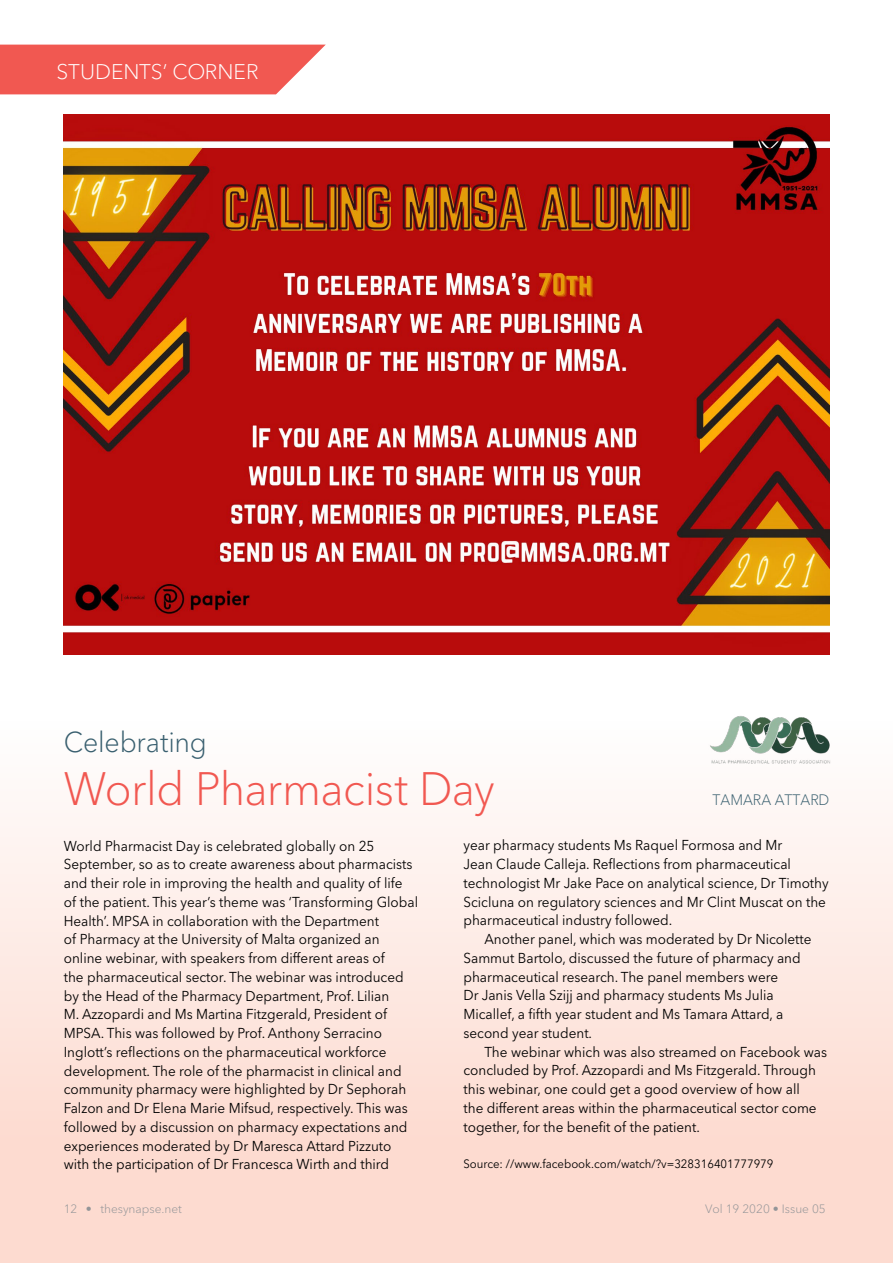
<style>
.page{position:relative;width:893px;height:1263px;background:#fff}
.page>*{position:absolute;margin:0;border:0;box-sizing:border-box;transform-origin:0 0}
.Title_02{font:300 46.35px "Avenir Next LT Pro";letter-spacing:-.015em;color:#f15851;scale:.95 1}
.Title_03{font:300 28.35px "Avenir Next LT Pro";letter-spacing:-.005em;color:#395f6f;scale:.95 1}
.t1{font:300 21px "Avenir Next LT Pro";color:#fff}
.Author{font:300 15px "Avenir Next LT Pro";color:#395f6f;scale:.95 1}
.Body{font:14.25px/18.8px "Avenir Next LT Pro";color:#000;scale:.95 1}
.Body_Indent{font:14.25px/18.8px "Avenir Next LT Pro";color:#000;scale:.95 1}
.t2{font:12px "Avenir Next LT Pro";color:#000;scale:.95 1}
.t3{font:300 12px "Avenir Next LT Pro";color:#939598}
</style>
<div class="page">
<div style="left:0;top:721px;width:893px;height:542px;background:linear-gradient(to bottom,#fefcfc,#fdd5c8)"></div>
<img style="left:708px;top:716px;width:125px;height:48px">
<img style="left:64px;top:115px;width:765px;height:539px">
<svg style="left:0;top:45px;width:326px;height:49px;background:#f2645e"></svg>
<p class="t1" style="left:56px;top:53px;width:204px">STUDENTS’ CORNER</p>
<p class="Title_03" style="left:64px;top:719px;width:152px">Celebrating</p>
<p class="Title_02" style="left:64px;top:749px;width:455px">World Pharmacist Day</p>
<p class="Author" style="left:713px;top:787px;width:124px">TAMARA ATTARD</p>
<p class="Body" style="left:64px;top:836px;width:375px">World Pharmacist Day is celebrated globally on 25<br>September, so as to create awareness about pharmacists and their role in improving the health and quality of life of the patient. This year’s theme was ‘Transforming Global Health’. MPSA in collaboration with the Department<br>of Pharmacy at the University of Malta organized an online webinar, with speakers from different areas of<br>the pharmaceutical sector. The webinar was introduced by the Head of the Pharmacy Department, Prof. Lilian<br>M. Azzopardi and Ms Martina Fitzgerald, President of MPSA. This was followed by Prof. Anthony Serracino Inglott’s reflections on the pharmaceutical workforce development. The role of the pharmacist in clinical and community pharmacy were highlighted by Dr Sephorah Falzon and Dr Elena Marie Mifsud, respectively. This was followed by a discussion on pharmacy expectations and experiences moderated by Dr Maresca Attard Pizzuto with the participation of Dr Francesca Wirth and third</p>
<p class="Body" style="left:463px;top:836px;width:386px">year pharmacy students Ms Raquel Formosa and Mr<br>Jean Claude Calleja. Reflections from pharmaceutical technologist Mr Jake Pace on analytical science, Dr Timothy Scicluna on regulatory sciences and Mr Clint Muscat on the pharmaceutical industry followed.</p>
<p class="Body_Indent" style="left:463px;top:930px;width:368px;text-indent:21px">Another panel, which was moderated by Dr Nicolette Sammut Bartolo, discussed the future of pharmacy and pharmaceutical research. The panel members were<br>Dr Janis Vella Szijj and pharmacy students Ms Julia Micallef, a fifth year student and Ms Tamara Attard, a second year student.</p>
<p class="Body_Indent" style="left:463px;top:1042px;width:384px;text-indent:21px">The webinar which was also streamed on Facebook was concluded by Prof. Azzopardi and Ms Fitzgerald. Through this webinar, one could get a good overview of how all<br>the different areas within the pharmaceutical sector come together, for the benefit of the patient.</p>
<p class="t2" style="left:463px;top:1156px;width:328px">Source: //www.facebook.com/watch/?v=328316401777979</p>
<p class="t3" style="left:64px;top:1198px;width:120px">12 • thesynapse.net</p>
<p class="t3" style="left:705px;top:1198px;width:122px">Vol 19 2020 • Issue 05</p>
</div>
